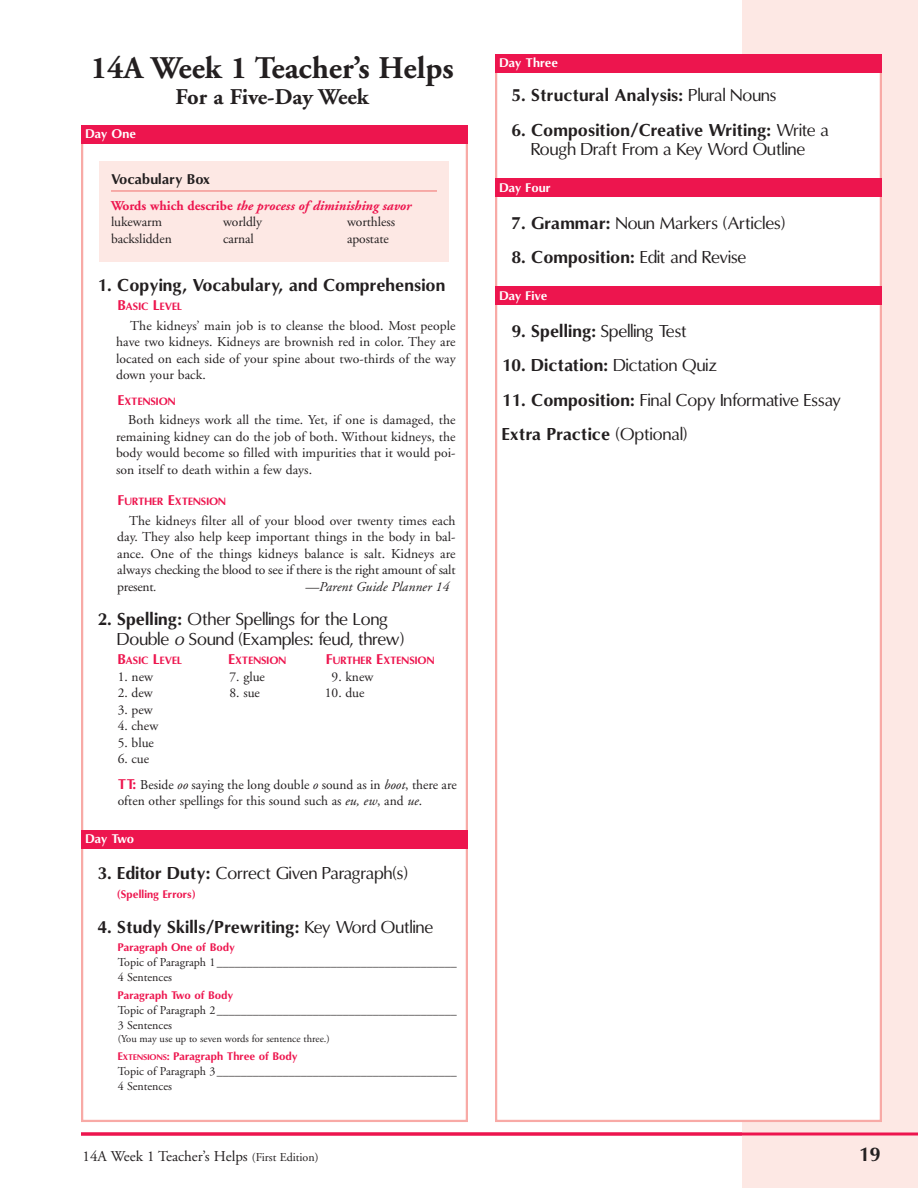
<style>
.page{position:relative;width:918px;height:1188px;background:#fff}
.page>*{position:absolute;margin:0;border:0;box-sizing:border-box;transform-origin:0 0}
.t1{font:700 31.5px "Adobe Garamond";color:#231f20}
.t2{font:700 22.5px "Adobe Garamond";letter-spacing:-.005em;color:#231f20}
.t3{font:700 18.75px "Omni";color:#231f20}
.t4{font:16.5px/19.5px "Omni";color:#231f20}
.t5{font:700 16.5px "Omni";color:#231f20}
.t6{font:15px "Adobe Garamond";color:#231f20}
.t7{font:13.5px/16.5px "Adobe Garamond";color:#231f20;text-align:justify}
.t8{font:italic 700 13.5px/16.5px "Adobe Garamond";color:#ed154e}
.t9{font:italic 13.5px "Adobe Garamond";letter-spacing:.005em;color:#231f20}
.t10{font:700 13.5px "Omni";color:#231f20}
.t11{font:12px/15px "Adobe Garamond";color:#231f20}
.t12{font:700 12px "Omni";letter-spacing:-.025em;color:#fff}
.t13{font:700 10.5px "Omni";color:#ed154e}
.t14{font:10.5px "Adobe Garamond";color:#231f20}
.t15{font:700 10.2px "Omni";color:#ed154e}
.s1{font-style:normal}
.s2{font-weight:400;font-style:normal;color:#231f20}
.s3{font-size:13.5px}
.s4{font-style:italic}
.s5{font-weight:700}
.s6{font-family:"Omni";font-weight:700;color:#ed154e}
.s7{font-weight:400}
.s8{font-size:7.8px}
.s9{font-size:12px}
</style>
<div class="page">
<div style="left:742px;top:0;width:176px;height:1188px;background:#fde8e4"></div>
<svg style="left:81px;top:1132px;width:837px;height:4px;background:#ee3666"></svg>
<div style="left:496px;top:55px;width:385px;height:1066px;background:#fff"></div>
<div style="left:495px;top:286px;width:387px;height:19px;background:#ed154e"></div>
<div style="left:495px;top:178px;width:387px;height:19px;background:#ed154e"></div>
<div style="left:495px;top:54px;width:387px;height:19px;background:#ed154e"></div>
<div style="left:81px;top:830px;width:387px;height:19px;background:#ed154e"></div>
<div style="left:81px;top:125px;width:387px;height:19px;background:#ed154e"></div>
<div style="left:99px;top:161px;width:350px;height:101px;background:#fde8e4"></div>
<hr style="left:111px;top:190px;width:326px;height:2px;background:#f59794">
<h1 class="t1" style="left:91px;top:56px;width:365px">14A Week 1 Teacher’s Helps</h1>
<h2 class="t2" style="left:176px;top:88px;width:195px">For a Five-Day Week</h2>
<p class="t12" style="left:86px;top:127px;width:52px">Day One</p>
<p class="t10" style="left:111px;top:172px;width:101px">Vocabulary Box</p>
<p class="t8" style="left:111px;top:198px;width:302px"><span class="s1">Words which describe</span> the process of diminishing savor <span class="s2">lukewarm</span></p>
<p class="t7" style="left:223px;top:215px;width:41px">worldly</p>
<p class="t7" style="left:347px;top:215px;width:50px">worthless</p>
<p class="t7" style="left:111px;top:231px;width:62px">backslidden</p>
<p class="t7" style="left:223px;top:231px;width:32px">carnal</p>
<p class="t7" style="left:347px;top:231px;width:43px">apostate</p>
<p class="t5" style="left:98px;top:275px;width:349px">1. Copying, Vocabulary, and Comprehension</p>
<p class="t15" style="left:118px;top:301px;width:66px"><span class="s3">B</span>ASIC <span class="s3">L</span>EVEL</p>
<p class="t7" style="left:116px;top:318px;width:341px;text-indent:14px">The kidneys’ main job is to cleanse the blood. Most people have two kidneys. Kidneys are brownish red in color. They are located on each side of your spine about two-thirds of the way down your back.</p>
<p class="t15" style="left:118px;top:395px;width:59px"><span class="s3">E</span>XTENSION</p>
<p class="t7" style="left:116px;top:413px;width:341px;text-indent:12px">Both kidneys work all the time. Yet, if one is damaged, the remaining kidney can do the job of both. Without kidneys, the body would become so filled with impurities that it would poi&shy;son itself to death within a few days.</p>
<p class="t15" style="left:118px;top:496px;width:110px"><span class="s3">F</span>URTHER <span class="s3">E</span>XTENSION</p>
<p class="t7" style="left:117px;top:513px;width:340px;text-indent:12px">The kidneys filter all of your blood over twenty times each day. They also help keep important things in the body in bal&shy;ance. One of the things kidneys balance is salt. Kidneys are always checking the blood to see if there is the right amount of salt present<span class="s4">.</span></p>
<p class="t9" style="left:306px;top:581px;width:145px">—Parent Guide Planner 14</p>
<p class="t4" style="left:117px;top:610px;width:289px;text-indent:-20px"><span class="s5">2. Spelling:</span> Other Spellings for the Long<br>Double <span class="s4">o</span> Sound (Examples: feud, threw)</p>
<p class="t15" style="left:118px;top:655px;width:66px"><span class="s3">B</span>ASIC <span class="s3">L</span>EVEL</p>
<p class="t15" style="left:228px;top:655px;width:59px"><span class="s3">E</span>XTENSION</p>
<p class="t15" style="left:326px;top:655px;width:110px"><span class="s3">F</span>URTHER <span class="s3">E</span>XTENSION</p>
<p class="t7" style="left:118px;top:669px;width:37px">1. new</p>
<p class="t7" style="left:230px;top:669px;width:37px">7. glue</p>
<p class="t7" style="left:332px;top:669px;width:43px">9. knew</p>
<p class="t7" style="left:118px;top:686px;width:37px">2. dew</p>
<p class="t7" style="left:230px;top:686px;width:32px">8. sue</p>
<p class="t7" style="left:325px;top:686px;width:41px">10. due</p>
<p class="t7" style="left:118px;top:702px;width:37px">3. pew</p>
<p class="t7" style="left:118px;top:719px;width:42px">4. chew</p>
<p class="t7" style="left:118px;top:735px;width:38px">5. blue</p>
<p class="t7" style="left:118px;top:747px;width:341px;line-height:25.5px">6. cue<br><span class="s6">TT:</span> Beside <span class="s4">oo</span> saying the long double <span class="s4">o</span> sound as in <span class="s4">boot</span>, there are</p>
<p class="t7" style="left:118px;top:794px;width:306px">often other spellings for this sound such as <span class="s4">eu, ew</span>, and <span class="s4">ue</span>.</p>
<p class="t12" style="left:86px;top:832px;width:50px">Day Two</p>
<p class="t4" style="left:98px;top:863px;width:312px"><span class="s5">3. Editor Duty:</span> Correct Given Paragraph(s)</p>
<p class="t13" style="left:117px;top:888px;width:80px">(Spelling Errors)</p>
<p class="t5" style="left:98px;top:917px;width:337px">4. Study Skills/Prewriting: <span class="s7">Key Word Outline</span></p>
<p class="t13" style="left:118px;top:941px;width:119px">Paragraph One of Body</p>
<p class="t11" style="left:118px;top:955px;width:341px">Topic of Paragraph 1________________________________________<br>4 Sentences</p>
<p class="t13" style="left:118px;top:989px;width:117px">Paragraph Two of Body</p>
<p class="t11" style="left:118px;top:1003px;width:341px">Topic of Paragraph 2________________________________________<br>3 Sentences</p>
<p class="t14" style="left:118px;top:1035px;width:214px">(You may use up to seven words for sentence three.)</p>
<p class="t13" style="left:118px;top:1050px;width:182px">E<span class="s8">XTENSIONS</span>: Paragraph Three of Body</p>
<p class="t11" style="left:118px;top:1065px;width:341px">Topic of Paragraph 3________________________________________<br>4 Sentences</p>
<p class="t12" style="left:500px;top:56px;width:60px">Day Three</p>
<p class="t5" style="left:512px;top:86px;width:266px">5. Structural Analysis: <span class="s7">Plural Nouns</span></p>
<p class="t4" style="left:512px;top:120px;width:319px;text-align:center"><span class="s5">6. Composition/Creative Writing:</span> Write a<br>Rough Draft From a Key Word Outline</p>
<p class="t12" style="left:500px;top:181px;width:53px">Day Four</p>
<p class="t4" style="left:512px;top:213px;width:275px"><span class="s5">7. Grammar:</span> Noun Markers (Articles)</p>
<p class="t5" style="left:512px;top:248px;width:237px">8. Composition: <span class="s7">Edit and Revise</span></p>
<p class="t12" style="left:500px;top:289px;width:49px">Day Five</p>
<p class="t4" style="left:512px;top:321px;width:177px"><span class="s5">9. Spelling:</span> Spelling Test</p>
<p class="t5" style="left:502px;top:356px;width:217px">10. Dictation: <span class="s7">Dictation Quiz</span></p>
<p class="t4" style="left:502px;top:383px;width:341px;line-height:34.5px"><span class="s5">11. Composition:</span> Final Copy Informative Essay<br><span class="s5">Extra Practice</span> (Optional)</p>
<p class="t6" style="left:82px;top:1150px;width:238px">14A Week 1 Teacher’s Helps <span class="s9">(First Edition)</span></p>
<h3 class="t3" style="left:858px;top:1143px;width:24px">19</h3>
</div>
